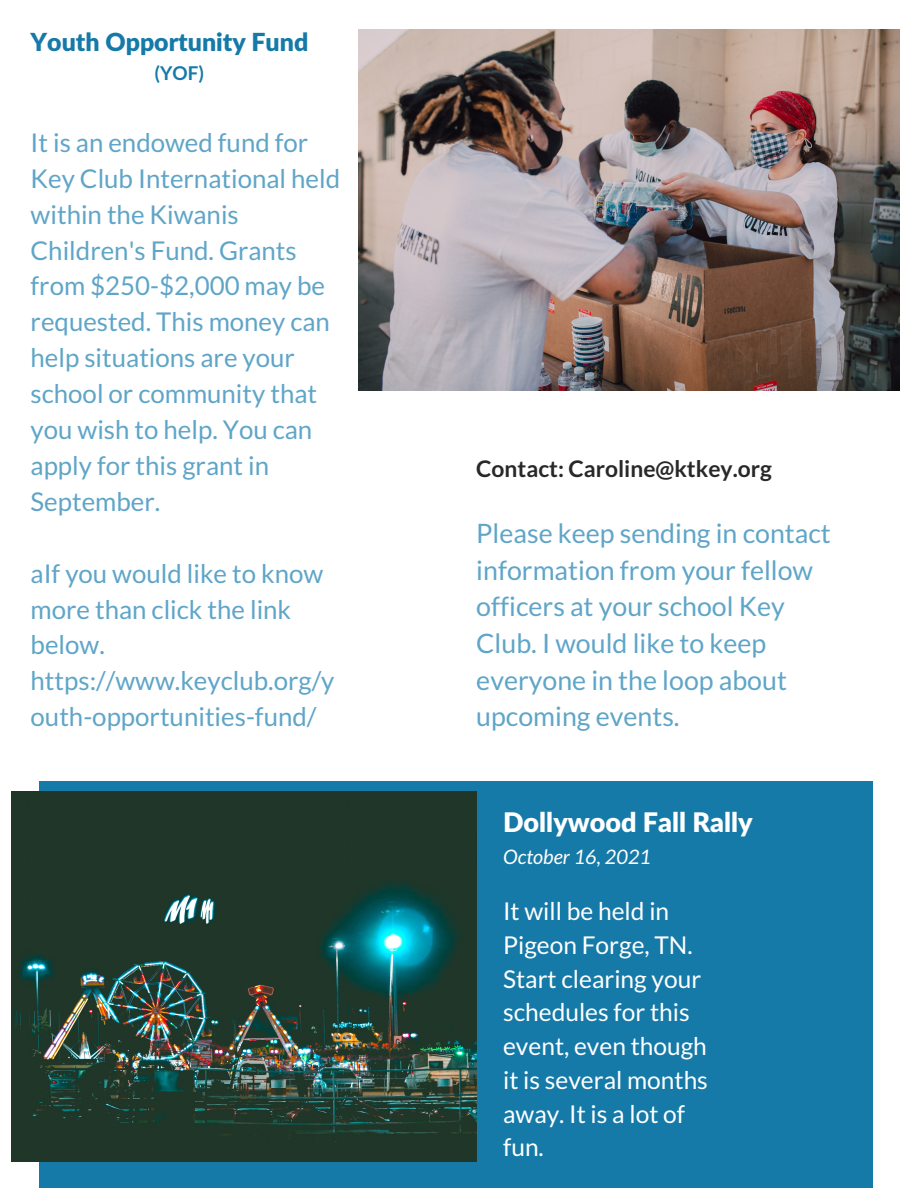
<style>
.page{position:relative;width:918px;height:1188px;background:#fff}
.page>*{position:absolute;margin:0;border:0;box-sizing:border-box;transform-origin:0 0}
.t1{font:900 27px "Lato Latin";color:#fff}
.t2{font:26.7px/36.8px "Lato";color:#5fa5c8}
.t3{font:25.8px/35.8px "Lato";color:#5fa5c8}
.t4{font:900 24.9px "Lato Latin";color:#157aa8}
.t5{font:24.6px/33.8px "Lato";color:#fff}
.t6{font:700 22.8px "Lato";color:#282828}
.t7{font:italic 19.95px "Lato";color:#fff}
.t8{font:700 19.05px "Lato";color:#157aa8}
</style>
<div class="page">
<div style="left:39px;top:782px;width:834px;height:406px;background:#157aa8"></div>
<img style="left:12px;top:792px;width:464px;height:370px">
<img style="left:358px;top:29px;width:541px;height:361px">
<p class="t4" style="left:31px;top:31px;width:279px">Youth Opportunity Fund</p>
<p class="t8" style="left:154px;top:62px;width:51px">(YOF)</p>
<p class="t3" style="left:31px;top:124px;width:311px">It is an endowed fund for<br>Key Club International held within the Kiwanis<br>Children's Fund. Grants from $250-$2,000 may be requested. This money can help situations are your school or community that you wish to help. You can apply for this grant in<br>September.</p>
<p class="t3" style="left:31px;top:555px;width:294px">aIf you would like to know more than click the link below.</p>
<p class="t3" style="left:31px;top:662px;width:305px">https://www.keyclub.org/y outh-opportunities-fund/</p>
<p class="t6" style="left:476px;top:454px;width:297px">Contact: Caroline@ktkey.org</p>
<p class="t2" style="left:476px;top:514px;width:356px">Please keep sending in contact information from your fellow officers at your school Key<br>Club. I would like to keep everyone in the loop about upcoming events.</p>
<p class="t1" style="left:503px;top:811px;width:251px">Dollywood Fall Rally</p>
<p class="t7" style="left:503px;top:844px;width:150px">October 16, 2021</p>
<p class="t5" style="left:503px;top:894px;width:206px">It will be held in<br>Pigeon Forge, TN.<br>Start clearing your schedules for this event, even though it is several months away. It is a lot of fun.</p>
</div>
